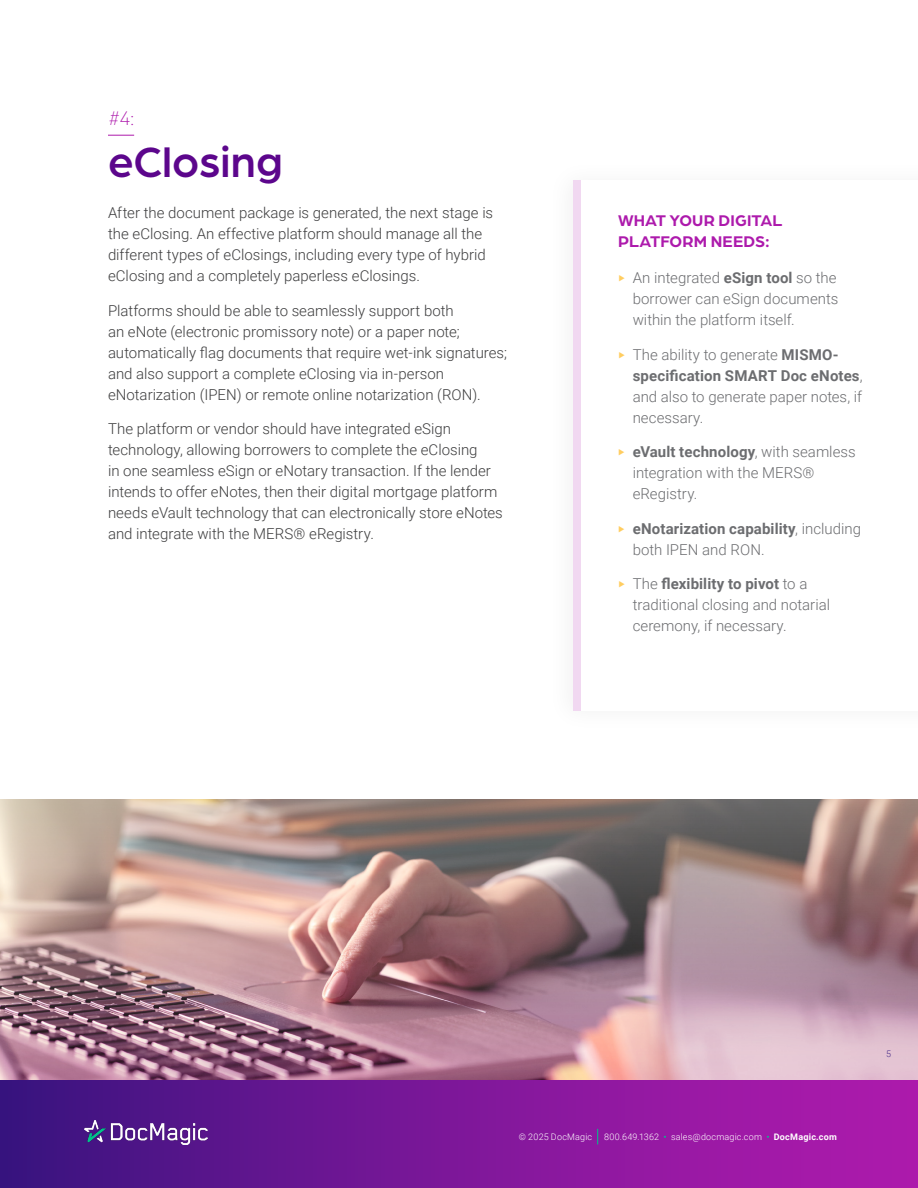
<style>
.page{position:relative;width:918px;height:1188px;background:#fff}
.page>*{position:absolute;margin:0;border:0;box-sizing:border-box;transform-origin:0 0}
.Headline{font:500 45px "Arboria";color:#5c068c}
.Headline_intro{font:300 21px "Arboria";color:#ad1aac}
.Bullets_Subheader{font:700 16.5px/21px "Arboria";letter-spacing:.01em;color:#ad1aac}
.Single_Column_Body_Copy{font:300 15px/21px "Roboto";color:#3e3e3f}
.t1{font:300 15px/21px "Roboto";color:#6c6d70}
.t2{font:300 9px "Roboto";letter-spacing:.02em;color:#fff}
.t3{font:700 9px "Roboto";letter-spacing:.025em;color:#fff}
.t4{font:300 9px "Roboto";color:#462b89}
.s1{color:#ffcd60}
.s2{font-weight:700}
</style>
<div class="page">
<div style="left:0;top:1080px;width:918px;height:108px;background:linear-gradient(to right,#401983,#b519af)"></div>
<img style="left:0;top:799px;width:918px;height:281px">
<svg style="left:597px;top:1129px;width:1px;height:15px"></svg>
<svg style="left:108px;top:135px;width:26px;height:1px"></svg>
<div style="left:573px;top:180px;width:7px;height:531px;background:#f1d8f1"></div>
<p class="Headline_intro" style="left:108px;top:105px;width:28px">#4:</p>
<p class="Headline" style="left:108px;top:132px;width:176px">eClosing</p>
<p class="Single_Column_Body_Copy" style="left:108px;top:202px;width:387px">After the document package is generated, the next stage is the eClosing. An effective platform should manage all the different types of eClosings, including every type of hybrid eClosing and a completely paperless eClosings.</p>
<p class="Single_Column_Body_Copy" style="left:108px;top:299px;width:401px">Platforms should be able to seamlessly support both<br>an eNote (electronic promissory note) or a paper note; automatically flag documents that require wet-ink signatures; and also support a complete eClosing via in-person eNotarization (IPEN) or remote online notarization (RON).</p>
<p class="Single_Column_Body_Copy" style="left:108px;top:418px;width:396px">The platform or vendor should have integrated eSign technology, allowing borrowers to complete the eClosing<br>in one seamless eSign or eNotary transaction. If the lender intends to offer eNotes, then their digital mortgage platform needs eVault technology that can electronically store eNotes and integrate with the MERS® eRegistry.</p>
<p class="Bullets_Subheader" style="left:618px;top:209px;width:166px">WHAT YOUR DIGITAL<br>PLATFORM NEEDS:</p>
<p class="t1" style="left:633px;top:267px;width:207px;text-align:justify;text-indent:-15px"><span class="s1">‣</span> An integrated <span class="s2">eSign tool</span> so the borrower can eSign documents within the platform itself.</p>
<p class="t1" style="left:633px;top:343px;width:231px;text-indent:-15px"><span class="s1">‣</span> The ability to generate <span class="s2">MISMO&shy;specification SMART Doc eNotes</span>, and also to generate paper notes, if necessary.</p>
<p class="t1" style="left:633px;top:441px;width:224px;text-indent:-15px"><span class="s1">‣</span> <span class="s2">eVault technology</span>, with seamless integration with the MERS® eRegistry.</p>
<p class="t1" style="left:633px;top:517px;width:230px;text-indent:-15px"><span class="s1">‣</span> <span class="s2">eNotarization capability</span>, including both IPEN and RON.</p>
<p class="t1" style="left:633px;top:573px;width:199px;text-indent:-15px"><span class="s1">‣</span> The <span class="s2">flexibility to pivot</span> to a traditional closing and notarial ceremony, if necessary.</p>
<p class="t2" style="left:519px;top:1130px;width:75px">© 2025 DocMagic</p>
<p class="t2" style="left:604px;top:1130px;width:57px">800.649.1362</p>
<p class="t2" style="left:671px;top:1130px;width:93px">sales@docmagic.com</p>
<p class="t3" style="left:774px;top:1130px;width:65px">DocMagic.com</p>
<p class="t4" style="left:886px;top:1048px;width:6px">5</p>
</div>
